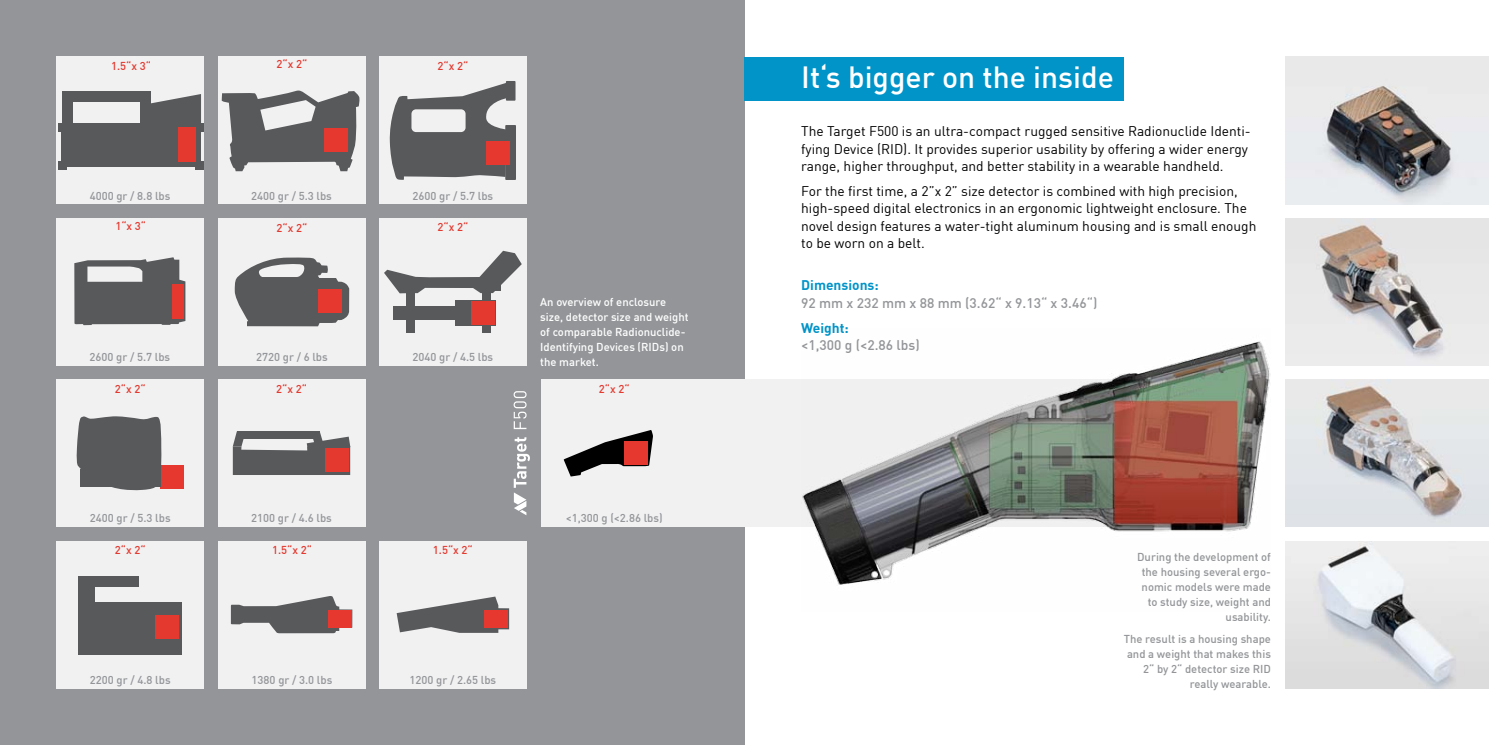
<style>
.page{position:relative;width:1489px;height:745px;background:#fff}
.page>*{position:absolute;margin:0;border:0;box-sizing:border-box;transform-origin:0 0}
.t1{font:500 30px "DIN Offc Pro";color:#fff}
.t2{font:13.75px/17.5px "DIN Offc Pro";color:#000}
.t3{font:500 13.75px "DIN Offc Pro";color:#939598}
.t4{font:700 13.75px "DIN Offc Pro";color:#0094c9}
.t5{font:500 11.25px/15px "DIN Offc Pro";color:#939598;text-align:right}
.t6{font:500 11.25px/15px "DIN Offc Pro";color:#fff}
.t7{font:500 11.25px "DIN Offc Pro";color:#e4392e}
</style>
<div class="page">
<div style="left:0;top:0;width:744px;height:744px;background:#939598"></div>
<div style="left:540px;top:379px;width:204px;height:147px;background:#f1f1f2"></div>
<div style="left:744px;top:379px;width:461px;height:147px;background:#f1f1f2"></div>
<img style="left:1285px;top:379px;width:203px;height:147px">
<div style="left:744px;top:57px;width:379px;height:43px;background:#0094c9"></div>
<img style="left:1285px;top:57px;width:203px;height:147px">
<img style="left:1285px;top:218px;width:203px;height:147px">
<img style="left:1285px;top:541px;width:203px;height:146px">
<div style="left:57px;top:57px;width:147px;height:147px;background:#f1f1f2"></div>
<div style="left:218px;top:57px;width:147px;height:147px;background:#f1f1f2"></div>
<div style="left:379px;top:57px;width:147px;height:147px;background:#f1f1f2"></div>
<div style="left:57px;top:218px;width:147px;height:147px;background:#f1f1f2"></div>
<div style="left:218px;top:218px;width:147px;height:147px;background:#f1f1f2"></div>
<div style="left:379px;top:218px;width:147px;height:147px;background:#f1f1f2"></div>
<div style="left:57px;top:379px;width:147px;height:147px;background:#f1f1f2"></div>
<div style="left:218px;top:379px;width:147px;height:147px;background:#f1f1f2"></div>
<div style="left:57px;top:540px;width:147px;height:147px;background:#f1f1f2"></div>
<div style="left:218px;top:540px;width:147px;height:147px;background:#f1f1f2"></div>
<div style="left:379px;top:540px;width:147px;height:147px;background:#f1f1f2"></div>
<img style="left:801px;top:341px;width:469px;height:244px">
<div style="left:456px;top:300px;width:40px;height:26px;background:#58595b"></div>
<div style="left:393px;top:306px;width:70px;height:13px;background:#58595b"></div>
<div style="left:482px;top:293px;width:8px;height:40px;background:#58595b"></div>
<div style="left:406px;top:293px;width:8px;height:40px;background:#58595b"></div>
<svg style="left:384px;top:250px;width:137px;height:43px"></svg>
<div style="left:488px;top:281px;width:13px;height:9px;background:#58595b"></div>
<div style="left:471px;top:301px;width:23px;height:23px;background:#e4392e"></div>
<svg style="left:235px;top:257px;width:114px;height:69px"></svg>
<div style="left:319px;top:289px;width:23px;height:23px;background:#e6382e"></div>
<div style="left:161px;top:465px;width:23px;height:23px;background:#e6382e"></div>
<svg style="left:76px;top:416px;width:86px;height:74px;background:#646566"></svg>
<svg style="left:74px;top:257px;width:111px;height:68px"></svg>
<div style="left:172px;top:284px;width:11px;height:34px;background:#e6382e"></div>
<div style="left:78px;top:601px;width:104px;height:53px;background:#58595b"></div>
<div style="left:78px;top:576px;width:17px;height:27px;background:#58595b"></div>
<div style="left:78px;top:576px;width:61px;height:10px;background:#58595b"></div>
<div style="left:155px;top:614px;width:23px;height:23px;background:#e4392e"></div>
<div style="left:61px;top:127px;width:140px;height:40px;background:#58595b"></div>
<svg style="left:151px;top:94px;width:50px;height:39px"></svg>
<div style="left:196px;top:162px;width:8px;height:8px;background:#58595b"></div>
<div style="left:59px;top:162px;width:8px;height:8px;background:#58595b"></div>
<div style="left:59px;top:124px;width:145px;height:8px;background:#58595b"></div>
<div style="left:140px;top:91px;width:11px;height:35px;background:#58595b"></div>
<div style="left:62px;top:91px;width:11px;height:35px;background:#58595b"></div>
<div style="left:62px;top:91px;width:88px;height:11px;background:#58595b"></div>
<div style="left:179px;top:127px;width:17px;height:34px;background:#e4392e"></div>
<svg style="left:233px;top:431px;width:117px;height:43px"></svg>
<div style="left:237px;top:431px;width:82px;height:7px;background:#58595b"></div>
<div style="left:325px;top:448px;width:23px;height:23px;background:#e4392e"></div>
<svg style="left:221px;top:90px;width:139px;height:81px"></svg>
<div style="left:325px;top:129px;width:23px;height:23px;background:#e6382e"></div>
<div style="left:505px;top:125px;width:11px;height:55px;background:#58595b"></div>
<div style="left:506px;top:81px;width:9px;height:20px;background:#58595b"></div>
<svg style="left:389px;top:82px;width:118px;height:98px"></svg>
<div style="left:486px;top:141px;width:23px;height:23px;background:#e6382e"></div>
<svg style="left:396px;top:596px;width:113px;height:36px"></svg>
<div style="left:484px;top:609px;width:23px;height:17px;background:#e6382e"></div>
<svg style="left:231px;top:596px;width:121px;height:36px"></svg>
<div style="left:329px;top:609px;width:23px;height:17px;background:#e6382e"></div>
<svg style="left:563px;top:430px;width:90px;height:46px"></svg>
<div style="left:624px;top:441px;width:23px;height:23px;background:#e6382e"></div>
<svg style="left:513px;top:391px;width:13px;height:38px"></svg>
<svg style="left:513px;top:437px;width:17px;height:78px"></svg>
<p class="t7" style="left:276px;top:55px;width:32px">2“x 2“</p>
<p class="t7" style="left:111px;top:57px;width:41px">1.5“x 3“</p>
<p class="t7" style="left:437px;top:57px;width:32px">2“x 2“</p>
<p class="t5" style="left:90px;top:186px;width:82px">4000 gr / 8.8 lbs</p>
<p class="t5" style="left:251px;top:186px;width:82px">2400 gr / 5.3 lbs</p>
<p class="t7" style="left:115px;top:217px;width:32px">1“x 3“</p>
<p class="t7" style="left:277px;top:218px;width:32px">2“x 2“</p>
<p class="t5" style="left:412px;top:186px;width:82px">2600 gr / 5.7 lbs</p>
<p class="t7" style="left:437px;top:218px;width:32px">2“x 2“</p>
<p class="t5" style="left:90px;top:348px;width:82px">2600 gr / 5.7 lbs</p>
<p class="t5" style="left:256px;top:348px;width:73px">2720 gr / 6 lbs</p>
<p class="t5" style="left:412px;top:348px;width:82px">2040 gr / 4.5 lbs</p>
<p class="t7" style="left:115px;top:379px;width:32px">2“x 2“</p>
<p class="t7" style="left:276px;top:379px;width:32px">2“x 2“</p>
<p class="t6" style="left:540px;top:292px;width:150px">An overview of enclosure size, detector size and weight of comparable Radionuclide-<br>Identifying Devices (RIDs) on the market.</p>
<p class="t7" style="left:599px;top:379px;width:32px">2“x 2“</p>
<p class="t5" style="left:90px;top:509px;width:82px">2400 gr / 5.3 lbs</p>
<p class="t5" style="left:251px;top:509px;width:82px">2100 gr / 4.6 lbs</p>
<p class="t5" style="left:565px;top:509px;width:98px">&lt;1,300 g (&lt;2.86 lbs)</p>
<p class="t7" style="left:115px;top:540px;width:32px">2“x 2“</p>
<p class="t7" style="left:272px;top:540px;width:41px">1.5“x 2“</p>
<p class="t7" style="left:433px;top:540px;width:41px">1.5“x 2“</p>
<p class="t5" style="left:90px;top:670px;width:82px">2200 gr / 4.8 lbs</p>
<p class="t5" style="left:252px;top:670px;width:82px">1380 gr / 3.0 lbs</p>
<p class="t5" style="left:409px;top:670px;width:88px">1200 gr / 2.65 lbs</p>
<h1 class="t1" style="left:801px;top:52px;width:314px">It‘s bigger on the inside</h1>
<p class="t2" style="left:801px;top:121px;width:451px">The Target F500 is an ultra-compact rugged sensitive Radionuclide Identi&shy;fying Device (RID). It provides superior usability by offering a wider energy range, higher throughput, and better stability in a wearable handheld.</p>
<p class="t2" style="left:801px;top:180px;width:457px">For the first time, a 2”x 2” size detector is combined with high precision, high-speed digital electronics in an ergonomic lightweight enclosure. The novel design features a water-tight aluminum housing and is small enough to be worn on a belt.</p>
<p class="t4" style="left:801px;top:274px;width:79px">Dimensions:</p>
<p class="t3" style="left:801px;top:291px;width:297px">92 mm x 232 mm x 88 mm (3.62“ x 9.13“ x 3.46“)</p>
<p class="t4" style="left:801px;top:316px;width:49px">Weight:</p>
<p class="t3" style="left:801px;top:334px;width:120px">&lt;1,300 g (&lt;2.86 lbs)</p>
<p class="t5" style="left:1137px;top:547px;width:135px">During the development of the housing several ergo&shy;nomic models were made to study size, weight and usability.</p>
<p class="t5" style="left:1123px;top:629px;width:149px">The result is a housing shape and a weight that makes this<br>2“ by 2“ detector size RID really wearable.</p>
</div>
